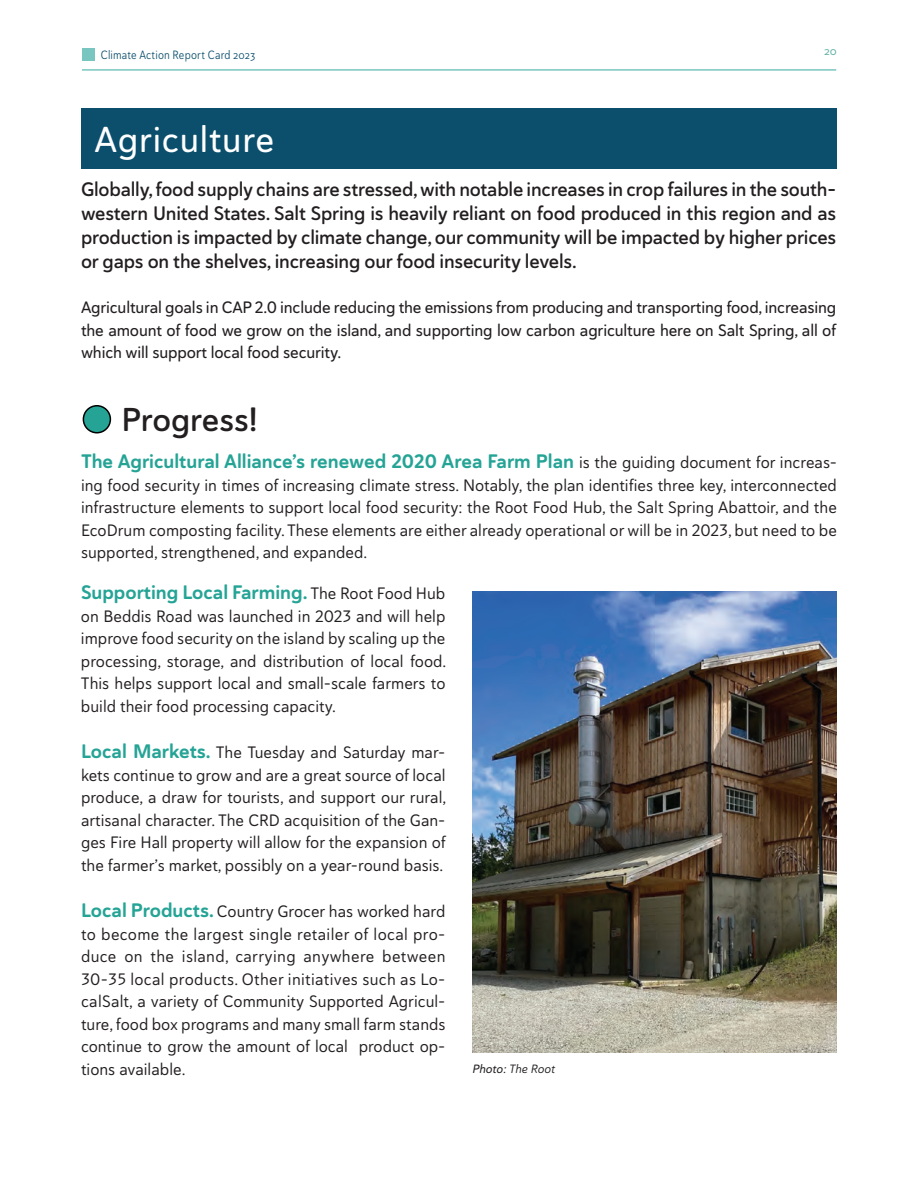
<style>
.page{position:relative;width:918px;height:1188px;background:#fff}
.page>*{position:absolute;margin:0;border:0;box-sizing:border-box;transform-origin:0 0}
.t1{font:36px "Haboro Soft Nor Med";letter-spacing:.02em;color:#fff}
.t2{font:33px "Haboro Soft Nor Dem";color:#231f20}
.t3{font:19.5px/24px "Haboro Soft Nor Dem";letter-spacing:-.01em;color:#231f20;text-align:justify}
.t4{font:19.5px "Haboro Soft Nor Bol";color:#25a496}
.t5{font:16.5px/22.5px "Haboro Soft Nor Reg";color:#231f20;text-align:justify}
.t6{font:16.5px/22.5px "Haboro Soft Nor Med";letter-spacing:-.01em;color:#231f20;text-align:justify}
.t7{font:12px "Haboro Soft Con Boo";letter-spacing:.015em;color:#0b4f6d}
.t8{font:12px "Haboro Soft Nor Reg It";letter-spacing:-.005em;color:#231f20}
.t9{font:12px "Haboro Soft Nor Reg";color:#61b1a7}
.s1{font-family:"Haboro Soft Nor Reg";font-size:16.5px;color:#231f20}
.s2{font-family:"Haboro Soft Nor Bol";font-size:19.5px;color:#25a496}
.s3{font-family:"Haboro Soft Nor Med It"}
</style>
<div class="page">
<div style="left:82px;top:49px;width:12px;height:12px;background:#79c6c0"></div>
<hr style="left:82px;top:69px;width:754px;height:2px;background:#79c6c0">
<div style="left:83px;top:406px;width:27px;height:27px;background:#25a496;border-radius:50%"></div>
<div style="left:83px;top:405px;width:28px;height:29px;border:2px solid #000;border-radius:50%"></div>
<img style="left:472px;top:591px;width:365px;height:462px">
<div style="left:81px;top:108px;width:756px;height:60px;background:#0b4f6d"></div>
<p class="t7" style="left:101px;top:47px;width:156px">Climate Action Report Card 2023</p>
<p class="t9" style="left:824px;top:43px;width:14px">20</p>
<p class="t1" style="left:94px;top:116px;width:181px">Agriculture</p>
<p class="t3" style="left:81px;top:177px;width:757px">Globally, food supply chains are stressed, with notable increases in crop failures in the south&shy;western United States. Salt Spring is heavily reliant on food produced in this region and as production is impacted by climate change, our community will be impacted by higher prices or gaps on the shelves, increasing our food insecurity levels.</p>
<p class="t6" style="left:81px;top:296px;width:757px">Agricultural goals in CAP 2.0 include reducing the emissions from producing and transporting food, increasing the amount of food we grow on the island, and supporting low carbon agriculture here on Salt Spring, all of which will support local food security.</p>
<p class="t2" style="left:121px;top:398px;width:138px">Progress!</p>
<p class="t4" style="left:81px;top:449px;width:758px">The Agricultural Alliance’s renewed 2020 Area Farm Plan <span class="s1">is the guiding document for increas-</span></p>
<p class="t5" style="left:81px;top:474px;width:757px">ing food security in times of increasing climate stress. Notably, the plan identifies three key, interconnected infrastructure elements to support local food security: the Root Food Hub, the Salt Spring Abattoir, and the EcoDrum composting facility. These elements are either already operational or will be in 2023, but need to be supported, strengthened, and expanded.</p>
<p class="t4" style="left:81px;top:579px;width:366px">Supporting Local Farming. <span class="s1">The Root Food Hub</span></p>
<p class="t5" style="left:81px;top:604px;width:367px">on Beddis Road was launched in 2023 and will help improve food security on the island by scaling up the processing, storage, and distribution of local food.<br>This helps support local and small-scale farmers to build their food processing capacity.</p>
<p class="t5" style="left:81px;top:741px;width:367px"><span class="s2">Local Markets.</span> The Tuesday and Saturday mar&shy;kets continue to grow and are a great source of local produce, a draw for tourists, and support our rural, artisanal character. The CRD acquisition of the Gan&shy;ges Fire Hall property will allow for the expansion of the farmer’s market, possibly on a year-round basis.</p>
<p class="t5" style="left:81px;top:900px;width:366px"><span class="s2">Local Products.</span> Country Grocer has worked hard to become the largest single retailer of local pro&shy;duce on the island, carrying anywhere between 30-35 local products. Other initiatives such as Lo&shy;calSalt, a variety of Community Supported Agricul&shy;ture, food box programs and many small farm stands continue to grow the amount of local product op&shy;tions available.</p>
<p class="t8" style="left:472px;top:1061px;width:84px"><span class="s3">Photo:</span> The Root</p>
</div>
